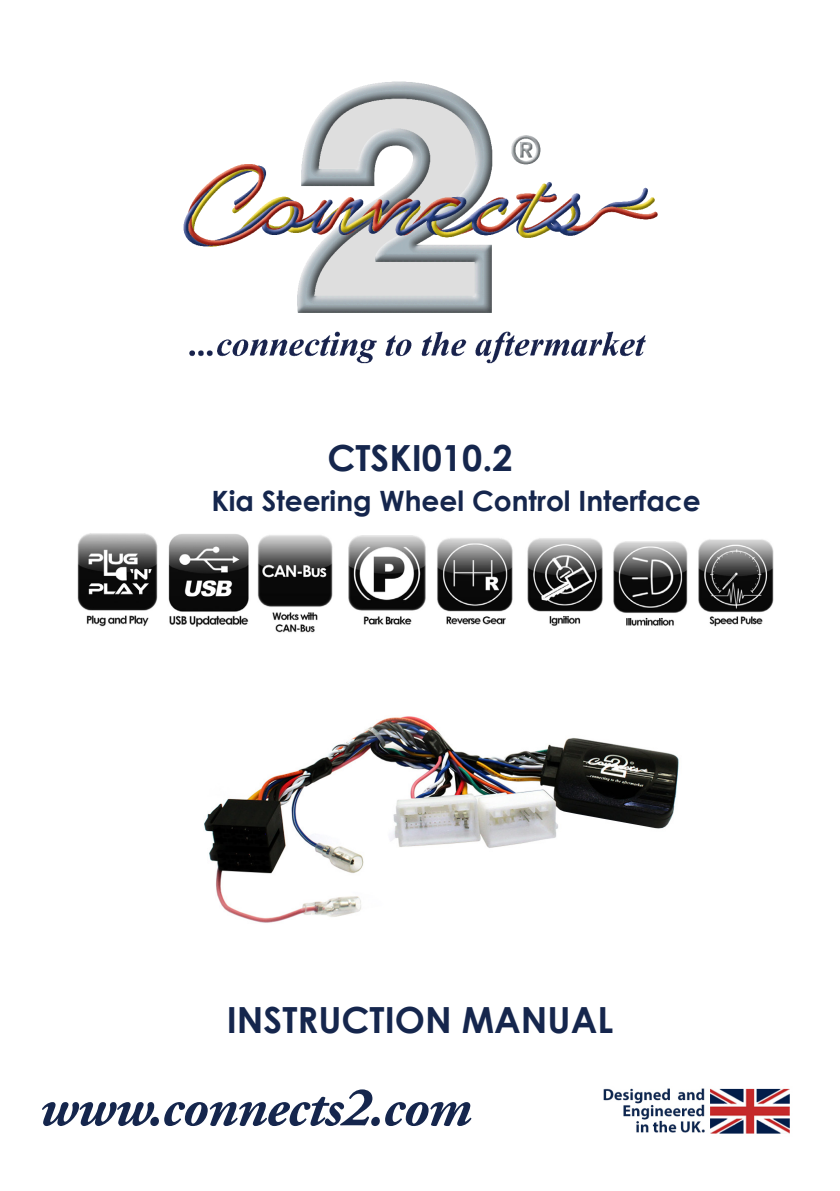
<style>
.page{position:relative;width:840px;height:1191px;background:#fff}
.page>*{position:absolute;margin:0;border:0;box-sizing:border-box;transform-origin:0 0}
.t1{font:italic 700 56px "Adobe Garamond Pro";letter-spacing:-.02em;color:#15264d}
.t2{font:700 36px "Century Gothic";color:#15264d}
.t3{font:700 28px "Century Gothic";color:#15264d}
</style>
<div class="page">
<img style="left:183px;top:81px;width:475px;height:283px">
<img style="left:603px;top:1088px;width:187px;height:46px">
<img style="left:204px;top:716px;width:475px;height:275px">
<img style="left:257px;top:535px;width:76px;height:98px">
<img style="left:348px;top:535px;width:78px;height:90px">
<img style="left:437px;top:538px;width:166px;height:88px">
<img style="left:613px;top:541px;width:75px;height:85px">
<img style="left:168px;top:534px;width:81px;height:93px">
<img style="left:77px;top:533px;width:81px;height:94px">
<img style="left:698px;top:539px;width:76px;height:88px">
<p class="t2" style="left:327px;top:431px;width:187px">CTSKI010.2</p>
<p class="t3" style="left:211px;top:480px;width:490px">Kia Steering Wheel Control Interface</p>
<p class="t2" style="left:227px;top:992px;width:387px">INSTRUCTION MANUAL</p>
<p class="t1" style="left:39px;top:1075px;width:433px">www.connects2.com</p>
</div>
